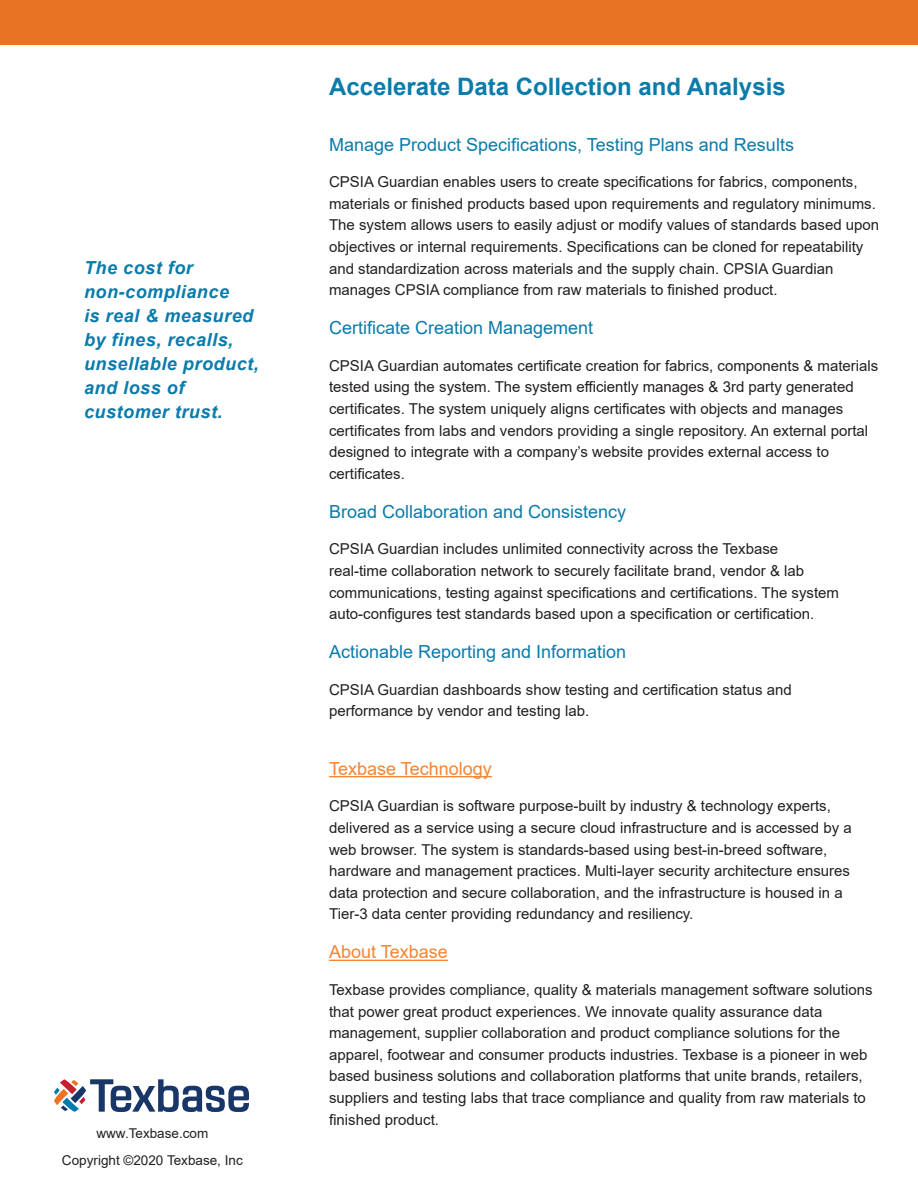
<style>
.page{position:relative;width:918px;height:1188px;background:#fff}
.page>*{position:absolute;margin:0;border:0;box-sizing:border-box;transform-origin:0 0}
.t1{font:700 24px "Arial";color:#0b7baa}
.t2{font:18px "Arial";color:#0b7baa}
.t3{font:italic 700 18px/24px "Arial";letter-spacing:.03em;color:#0b7baa}
.t4{font:18px "Arial";color:#f58431}
.t5{font:15px/21.6px "Arial";color:#231f20}
.t6{font:13.5px/27px "Arial";color:#231f20;text-align:center}
</style>
<div class="page">
<hr style="left:329px;top:776px;width:163px;height:1px;background:#f58431">
<hr style="left:329px;top:960px;width:119px;height:1px;background:#f58431">
<div style="left:0;top:0;width:918px;height:44px;background:#e97324"></div>
<svg style="left:54px;top:1079px;width:195px;height:33px"></svg>
<p class="t3" style="left:84px;top:256px;width:176px">The cost for non-compliance<br>is real &amp; measured by fines, recalls, unsellable product, and loss of customer trust.</p>
<p class="t6" style="left:62px;top:1119px;width:182px">www.Texbase.com<br>Copyright ©2020 Texbase, Inc</p>
<h1 class="t1" style="left:329px;top:70px;width:458px">Accelerate Data Collection and Analysis</h1>
<p class="t2" style="left:329px;top:132px;width:466px">Manage Product Specifications, Testing Plans and Results</p>
<p class="t5" style="left:329px;top:171px;width:552px">CPSIA Guardian enables users to create specifications for fabrics, components, materials or finished products based upon requirements and regulatory minimums.<br>The system allows users to easily adjust or modify values of standards based upon objectives or internal requirements. Specifications can be cloned for repeatability and standardization across materials and the supply chain. CPSIA Guardian manages CPSIA compliance from raw materials to finished product.</p>
<p class="t2" style="left:329px;top:315px;width:266px">Certificate Creation Management</p>
<p class="t5" style="left:329px;top:355px;width:551px">CPSIA Guardian automates certificate creation for fabrics, components &amp; materials tested using the system. The system efficiently manages &amp; 3rd party generated certificates. The system uniquely aligns certificates with objects and manages certificates from labs and vendors providing a single repository. An external portal designed to integrate with a company’s website provides external access to certificates.</p>
<p class="t2" style="left:329px;top:499px;width:299px">Broad Collaboration and Consistency</p>
<p class="t5" style="left:329px;top:538px;width:511px">CPSIA Guardian includes unlimited connectivity across the Texbase real-time collaboration network to securely facilitate brand, vendor &amp; lab communications, testing against specifications and certifications. The system auto-configures test standards based upon a specification or certification.</p>
<p class="t2" style="left:329px;top:639px;width:299px">Actionable Reporting and Information</p>
<p class="t5" style="left:329px;top:679px;width:464px">CPSIA Guardian dashboards show testing and certification status and performance by vendor and testing lab.</p>
<p class="t4" style="left:329px;top:756px;width:164px">Texbase Technology</p>
<p class="t5" style="left:329px;top:795px;width:524px">CPSIA Guardian is software purpose-built by industry &amp; technology experts, delivered as a service using a secure cloud infrastructure and is accessed by a web browser. The system is standards-based using best-in-breed software, hardware and management practices. Multi-layer security architecture ensures data protection and secure collaboration, and the infrastructure is housed in a Tier-3 data center providing redundancy and resiliency.</p>
<p class="t4" style="left:329px;top:940px;width:120px">About Texbase</p>
<p class="t5" style="left:329px;top:979px;width:545px">Texbase provides compliance, quality &amp; materials management software solutions that power great product experiences. We innovate quality assurance data management, supplier collaboration and product compliance solutions for the apparel, footwear and consumer products industries. Texbase is a pioneer in web based business solutions and collaboration platforms that unite brands, retailers, suppliers and testing labs that trace compliance and quality from raw materials to finished product.</p>
</div>
